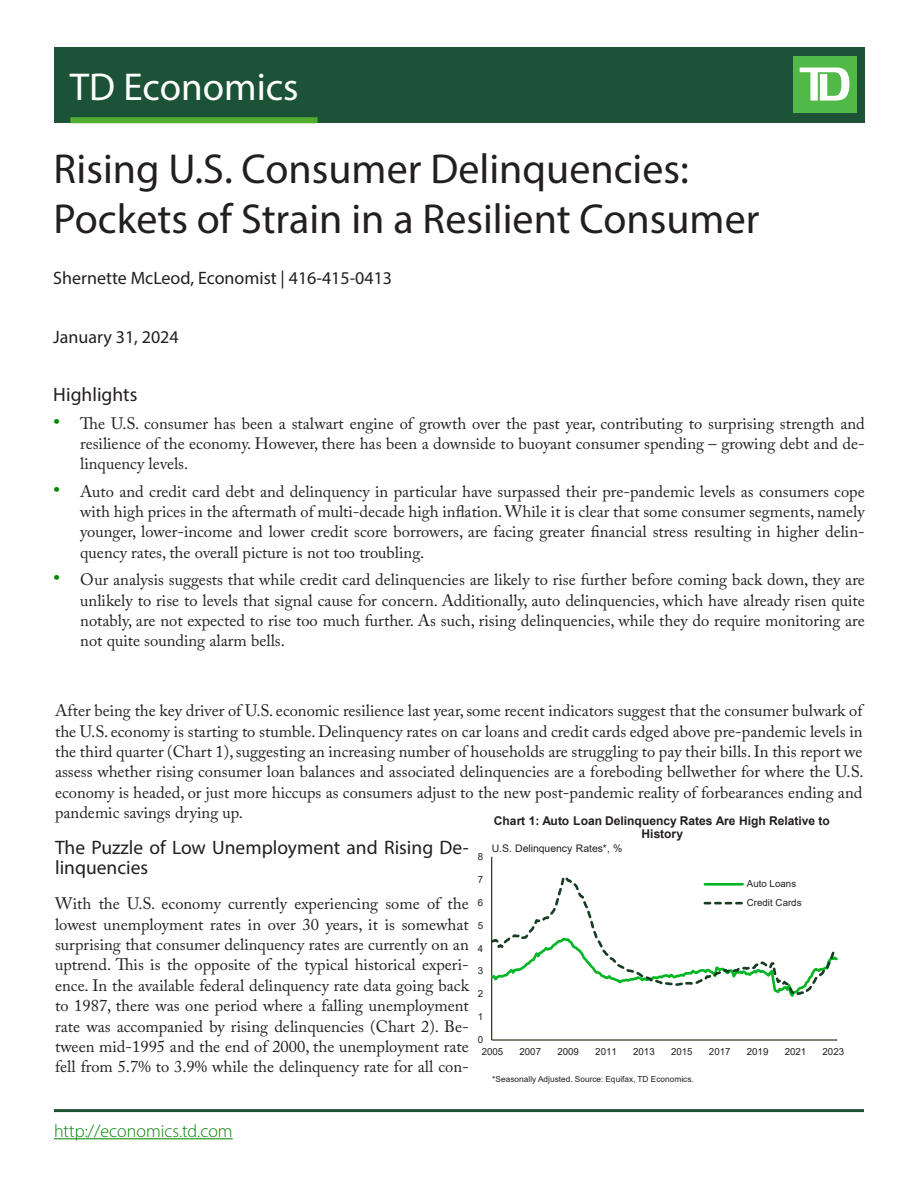
<style>
.page{position:relative;width:918px;height:1188px;background:#fff}
.page>*{position:absolute;margin:0;border:0;box-sizing:border-box;transform-origin:0 0}
.t1{font:42px "Myriad Pro";color:#231f20}
.Disclaimer{font:39px "Myriad Pro";color:#fff}
.Subtitle{font:19.5px/20.2px "Myriad Pro";color:#231f20}
.Economist_Name{font:18px "Myriad Pro";color:#231f20}
.Disclaimer-2{font:300 18px "Myriad Pro";color:#038203}
.Date{font:18px "Myriad Pro";color:#231f20}
.Paragraph{font:16.5px/20.4px "Adobe Caslon Pro";color:#231f20;text-align:justify}
.t2{font:700 12px/13.6px "Arial";letter-spacing:-.005em;color:#231f20;text-align:center}
.t3{font:10.5px "Arial";color:#231f20}
.t4{font:9.75px/18.9px "Arial";color:#231f20}
.t5{font:8.25px "Arial";letter-spacing:.005em;color:#231f20}
.s1{font-size:21px;color:#008a00}
</style>
<div class="page">
<div style="left:54px;top:47px;width:810px;height:76px;background:#1c5336"></div>
<div style="left:793px;top:56px;width:63px;height:57px;background:#51b948"></div>
<svg style="left:800px;top:68px;width:49px;height:33px"></svg>
<div style="left:70px;top:117px;width:248px;height:6px;background:#4fad2f"></div>
<hr style="left:54px;top:1138px;width:179px;height:1px;background:#038203">
<hr style="left:54px;top:1109px;width:810px;height:3px;background:#1c5336">
<hr style="left:491px;top:857px;width:1px;height:183px;background:#1a230b">
<hr style="left:492px;top:1039px;width:345px;height:2px;background:#1a230b">
<svg style="left:492px;top:874px;width:346px;height:127px"></svg>
<p class="Disclaimer" style="left:70px;top:63px;width:230px">TD Economics</p>
<p class="t1" style="left:54px;top:143px;width:637px">Rising U.S. Consumer Delinquencies:</p>
<p class="t1" style="left:54px;top:193px;width:707px">Pockets of Strain in a Resilient Consumer</p>
<p class="Economist_Name" style="left:53px;top:267px;width:340px">Shernette McLeod, Economist | 416-415-0413</p>
<p class="Date" style="left:53px;top:325px;width:127px">January 31, 2024</p>
<p class="Subtitle" style="left:53px;top:384px;width:86px">Highlights</p>
<p class="Paragraph" style="left:80px;top:413px;width:786px;text-indent:-27px"><span class="s1">•</span> The U.S. consumer has been a stalwart engine of growth over the past year, contributing to surprising strength and resilience of the economy. However, there has been a downside to buoyant consumer spending – growing debt and de&shy;linquency levels.</p>
<p class="Paragraph" style="left:80px;top:481px;width:786px;text-indent:-27px"><span class="s1">•</span> Auto and credit card debt and delinquency in particular have surpassed their pre-pandemic levels as consumers cope with high prices in the aftermath of multi-decade high inflation. While it is clear that some consumer segments, namely younger, lower-income and lower credit score borrowers, are facing greater financial stress resulting in higher delin&shy;quency rates, the overall picture is not too troubling.</p>
<p class="Paragraph" style="left:80px;top:570px;width:786px;text-indent:-27px"><span class="s1">•</span> Our analysis suggests that while credit card delinquencies are likely to rise further before coming back down, they are unlikely to rise to levels that signal cause for concern. Additionally, auto delinquencies, which have already risen quite notably, are not expected to rise too much further. As such, rising delinquencies, while they do require monitoring are not quite sounding alarm bells.</p>
<p class="Paragraph" style="left:55px;top:700px;width:810px">After being the key driver of U.S. economic resilience last year, some recent indicators suggest that the consumer bulwark of the U.S. economy is starting to stumble. Delinquency rates on car loans and credit cards edged above pre-pandemic levels in the third quarter (Chart 1), suggesting an increasing number of households are struggling to pay their bills. In this report we assess whether rising consumer loan balances and associated delinquencies are a foreboding bellwether for where the U.S. economy is headed, or just more hiccups as consumers adjust to the new post-pandemic reality of forbearances ending and pandemic savings drying up.</p>
<p class="Subtitle" style="left:55px;top:837px;width:415px">The Puzzle of Low Unemployment and Rising De&shy;linquencies</p>
<p class="Paragraph" style="left:55px;top:893px;width:415px">With the U.S. economy currently experiencing some of the lowest unemployment rates in over 30 years, it is somewhat surprising that consumer delinquency rates are currently on an uptrend. This is the opposite of the typical historical experi&shy;ence. In the available federal delinquency rate data going back to 1987, there was one period where a falling unemployment rate was accompanied by rising delinquencies (Chart 2). Be&shy;tween mid-1995 and the end of 2000, the unemployment rate fell from 5.7% to 3.9% while the delinquency rate for all con-</p>
<p class="t2" style="left:494px;top:814px;width:337px">Chart 1: Auto Loan Delinquency Rates Are High Relative to<br>History</p>
<p class="t3" style="left:492px;top:841px;width:132px">U.S. Delinquency Rates*, %</p>
<p class="t4" style="left:478px;top:847px;width:7px">8</p>
<p class="t4" style="left:478px;top:870px;width:7px">7</p>
<p class="t4" style="left:747px;top:874px;width:56px">Auto Loans<br>Credit Cards</p>
<p class="t4" style="left:478px;top:893px;width:7px">6</p>
<p class="t4" style="left:478px;top:916px;width:7px">5</p>
<p class="t4" style="left:478px;top:939px;width:7px">4</p>
<p class="t4" style="left:478px;top:962px;width:7px">3</p>
<p class="t4" style="left:478px;top:984px;width:7px">2</p>
<p class="t4" style="left:478px;top:1007px;width:7px">1</p>
<p class="t4" style="left:478px;top:1030px;width:7px">0</p>
<p class="t4" style="left:482px;top:1042px;width:23px">2005</p>
<p class="t4" style="left:520px;top:1042px;width:23px">2007</p>
<p class="t4" style="left:557px;top:1042px;width:23px">2009</p>
<p class="t4" style="left:595px;top:1042px;width:23px">2011</p>
<p class="t4" style="left:633px;top:1042px;width:23px">2013</p>
<p class="t4" style="left:671px;top:1042px;width:23px">2015</p>
<p class="t4" style="left:709px;top:1042px;width:23px">2017</p>
<p class="t4" style="left:747px;top:1042px;width:23px">2019</p>
<p class="t4" style="left:785px;top:1042px;width:23px">2021</p>
<p class="t4" style="left:823px;top:1042px;width:23px">2023</p>
<p class="t5" style="left:492px;top:1073px;width:203px">*Seasonally Adjusted. Source: Equifax, TD Economics.</p>
<p class="Disclaimer-2" style="left:54px;top:1120px;width:180px">http://economics.td.com</p>
</div>
